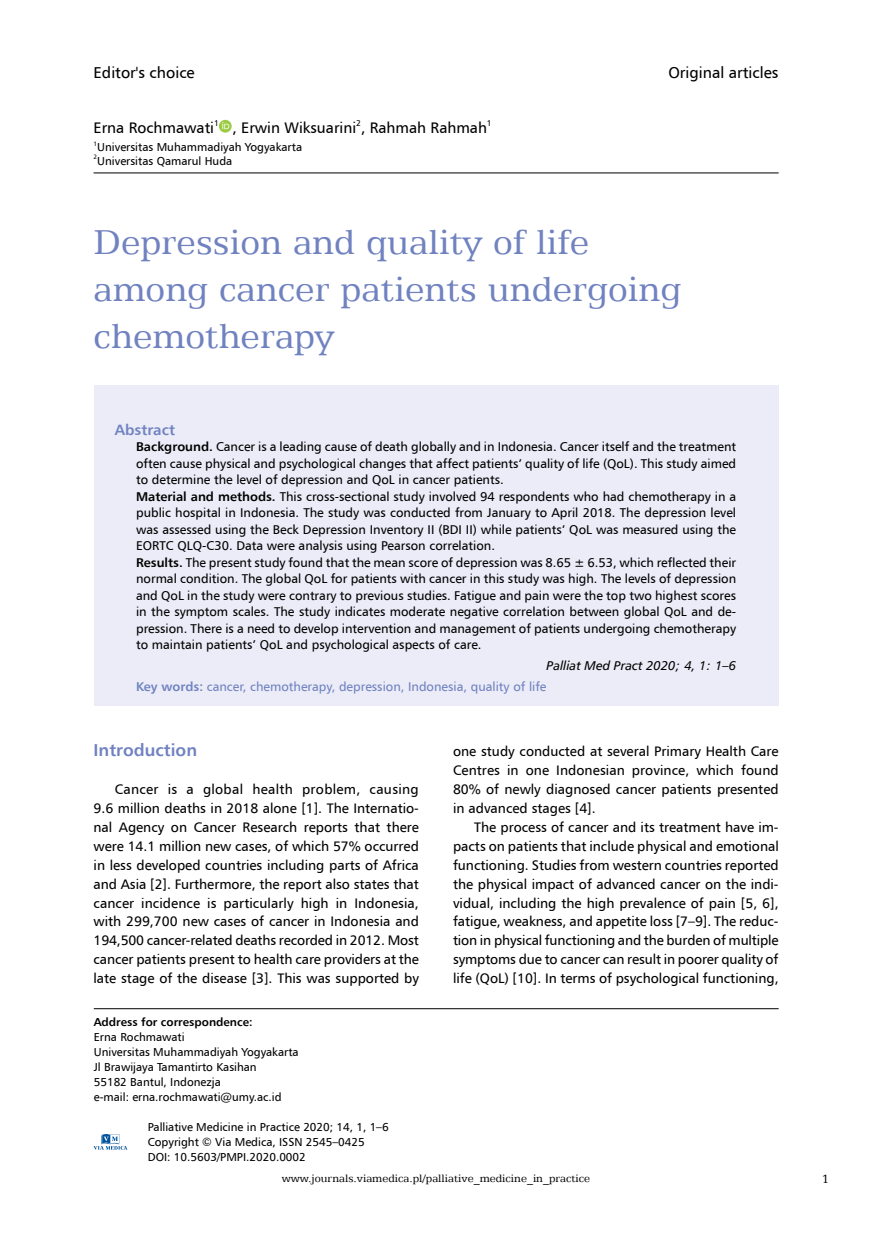
<style>
.page{position:relative;width:872px;height:1234px;background:#fff}
.page>*{position:absolute;margin:0;border:0;box-sizing:border-box;transform-origin:0 0}
.t1{font:39px/46.8px "Egyptian 505 EU";color:#7082c0}
.t2{font:700 17.25px "Humnst 777 EU";color:#7082c0}
.t3{font:15.75px "Humnst 777 EU";color:#000}
.t4{font:15.3px "Humnst 777 EU";color:#000}
.t5{font:700 15px "Humnst 777 EU";color:#7082c0}
.t6{font:13.8px/18.9px "Humnst 777 EU";color:#000;text-align:justify}
.t7{font:13.5px "Egyptian 505 EU";color:#000}
.t8{font:12.75px/16.5px "Humnst 777 EU";color:#000}
.t9{font:12.75px "Humnst 777 EU";color:#7082c0}
.t10{font:italic 12.75px "Humnst 777 EU";color:#000}
.t11{font:12px "Egyptian 505 EU";color:#000}
.t12{font:11.55px/15px "Humnst 777 EU";color:#000}
.t13{font:700 11.55px "Humnst 777 EU";color:#000}
.t14{font:6.3px "Humnst 777 EU";color:#000}
.s1{font-weight:700}
</style>
<div class="page">
<div style="left:94px;top:385px;width:684px;height:320px;background:#ebecf7"></div>
<hr style="left:94px;top:1008px;width:684px;height:1px;background:#000">
<svg style="left:94px;top:1134px;width:33px;height:15px"></svg>
<hr style="left:94px;top:173px;width:684px;height:1px;background:#000">
<svg style="left:219px;top:120px;width:13px;height:13px"></svg>
<svg style="left:222px;top:122px;width:7px;height:7px"></svg>
<p class="t3" style="left:94px;top:63px;width:103px">Editor's choice</p>
<p class="t3" style="left:668px;top:63px;width:112px">Original articles</p>
<p class="t4" style="left:94px;top:118px;width:400px">Erna Rochmawati<sup>1</sup> , Erwin Wiksuarini<sup>2</sup>, Rahmah Rahmah<sup>1</sup></p>
<p class="t14" style="left:94px;top:139px;width:5px">1</p>
<p class="t12" style="left:97px;top:139px;width:206px">Universitas Muhammadiyah Yogyakarta</p>
<p class="t14" style="left:94px;top:153px;width:5px">2</p>
<p class="t12" style="left:97px;top:153px;width:137px">Universitas Qamarul Huda</p>
<h1 class="t1" style="left:94px;top:218px;width:589px">Depression and quality of life among cancer patients undergoing chemotherapy</h1>
<p class="t5" style="left:115px;top:420px;width:62px">Abstract</p>
<p class="t8" style="left:136px;top:438px;width:601px"><span class="s1">Background.</span> Cancer is a leading cause of death globally and in Indonesia. Cancer itself and the treatment often cause physical and psychological changes that affect patients’ quality of life (QoL). This study aimed to determine the level of depression and QoL in cancer patients.<br><span class="s1">Material and methods.</span> This cross-sectional study involved 94 respondents who had chemotherapy in a public hospital in Indonesia. The study was conducted from January to April 2018. The depression level was assessed using the Beck Depression Inventory II (BDI II) while patients’ QoL was measured using the EORTC QLQ-C30. Data were analysis using Pearson correlation.<br><span class="s1">Results.</span> The present study found that the mean score of depression was 8.65 ± 6.53, which reflected their normal condition. The global QoL for patients with cancer in this study was high. The levels of depression and QoL in the study were contrary to previous studies. Fatigue and pain were the top two highest scores in the symptom scales. The study indicates moderate negative correlation between global QoL and de&shy;pression. There is a need to develop intervention and management of patients undergoing chemotherapy to maintain patients’ QoL and psychological aspects of care.</p>
<p class="t10" style="left:546px;top:657px;width:191px">Palliat Med Pract 2020; 4, 1: 1–6</p>
<p class="t9" style="left:136px;top:678px;width:412px"><span class="s1">Key words:</span> cancer, chemotherapy, depression, Indonesia, quality of life</p>
<h2 class="t2" style="left:94px;top:739px;width:105px">Introduction</h2>
<p class="t6" style="left:94px;top:779px;width:327px;text-indent:21px">Cancer is a global health problem, causing 9.6 million deaths in 2018 alone [1]. The Internatio&shy;nal Agency on Cancer Research reports that there were 14.1 million new cases, of which 57% occurred in less developed countries including parts of Africa and Asia [2]. Furthermore, the report also states that cancer incidence is particularly high in Indonesia, with 299,700 new cases of cancer in Indonesia and 194,500 cancer-related deaths recorded in 2012. Most cancer patients present to health care providers at the late stage of the disease [3]. This was supported by</p>
<p class="t13" style="left:94px;top:1013px;width:160px">Address for correspondence:</p>
<p class="t12" style="left:94px;top:1028px;width:206px">Erna Rochmawati<br>Universitas Muhammadiyah Yogyakarta<br>Jl Brawijaya Tamantirto Kasihan<br>55182 Bantul, Indonezja<br>e-mail: erna.rochmawati@umy.ac.id</p>
<p class="t12" style="left:148px;top:1118px;width:242px">Palliative Medicine in Practice 2020; 14, 1, 1–6<br>Copyright © Via Medica, ISSN 2545–0425<br>DOI: 10.5603/PMPI.2020.0002</p>
<p class="t6" style="left:453px;top:741px;width:327px">one study conducted at several Primary Health Care Centres in one Indonesian province, which found 80% of newly diagnosed cancer patients presented in advanced stages [4].</p>
<p class="t6" style="left:453px;top:817px;width:327px;text-indent:21px">The process of cancer and its treatment have im&shy;pacts on patients that include physical and emotional functioning. Studies from western countries reported the physical impact of advanced cancer on the indi&shy;vidual, including the high prevalence of pain [5, 6], fatigue, weakness, and appetite loss [7–9]. The reduc&shy;tion in physical functioning and the burden of multiple symptoms due to cancer can result in poorer quality of life (QoL) [10]. In terms of psychological functioning,</p>
<p class="t11" style="left:282px;top:1170px;width:310px">www.journals.viamedica.pl/palliative_medicine_in_practice</p>
<p class="t7" style="left:822px;top:1170px;width:9px">1</p>
</div>
